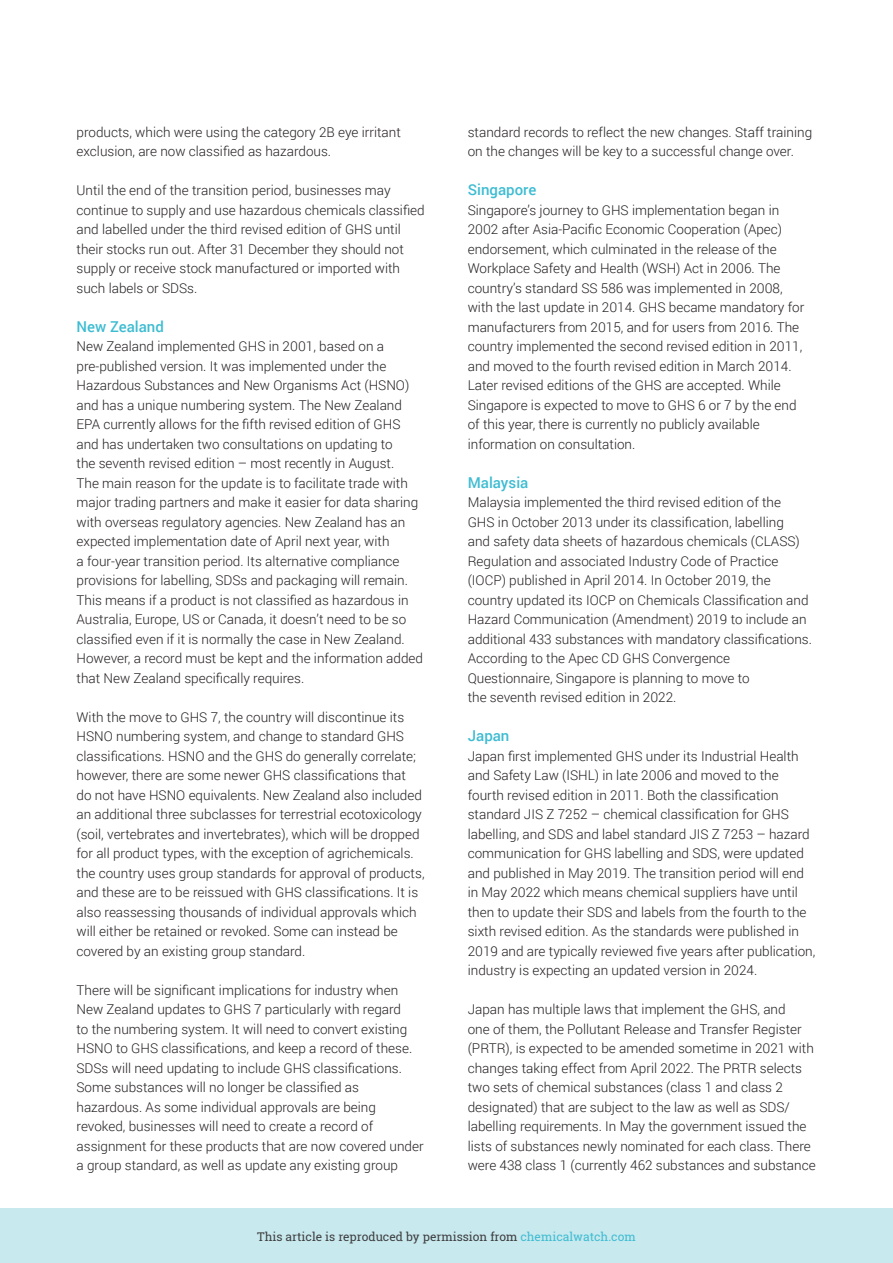
<style>
.page{position:relative;width:893px;height:1263px;background:#fff}
.page>*{position:absolute;margin:0;border:0;box-sizing:border-box;transform-origin:0 0}
.t1{font:500 15px "Roboto";color:#3ebcd2}
.t2{font:300 13.5px/19.5px "Roboto";color:#231f20}
.Box{font:12px "Roboto Slab";color:#3e3e3f}
.s1{color:#3ebcd2}
</style>
<div class="page">
<div style="left:0;top:1209px;width:893px;height:54px;background:#c8e9ee"></div>
<p class="t2" style="left:77px;top:122px;width:326px">products, which were using the category 2B eye irritant exclusion, are now classified as hazardous.</p>
<p class="t2" style="left:77px;top:180px;width:350px">Until the end of the transition period, businesses may continue to supply and use hazardous chemicals classified and labelled under the third revised edition of GHS until their stocks run out. After 31 December they should not supply or receive stock manufactured or imported with such labels or SDSs.</p>
<p class="t1" style="left:77px;top:316px;width:89px">New Zealand</p>
<p class="t2" style="left:77px;top:336px;width:348px">New Zealand implemented GHS in 2001, based on a pre-published version. It was implemented under the Hazardous Substances and New Organisms Act (HSNO) and has a unique numbering system. The New Zealand EPA currently allows for the fifth revised edition of GHS and has undertaken two consultations on updating to<br>the seventh revised edition – most recently in August.<br>The main reason for the update is to facilitate trade with major trading partners and make it easier for data sharing with overseas regulatory agencies. New Zealand has an expected implementation date of April next year, with<br>a four-year transition period. Its alternative compliance provisions for labelling, SDSs and packaging will remain.<br>This means if a product is not classified as hazardous in Australia, Europe, US or Canada, it doesn’t need to be so classified even if it is normally the case in New Zealand.<br>However, a record must be kept and the information added that New Zealand specifically requires.</p>
<p class="t2" style="left:77px;top:707px;width:350px">With the move to GHS 7, the country will discontinue its HSNO numbering system, and change to standard GHS classifications. HSNO and the GHS do generally correlate; however, there are some newer GHS classifications that<br>do not have HSNO equivalents. New Zealand also included an additional three subclasses for terrestrial ecotoxicology (soil, vertebrates and invertebrates), which will be dropped for all product types, with the exception of agrichemicals. the country uses group standards for approval of products, and these are to be reissued with GHS classifications. It is also reassessing thousands of individual approvals which will either be retained or revoked. Some can instead be covered by an existing group standard.</p>
<p class="t2" style="left:77px;top:980px;width:349px">There will be significant implications for industry when New Zealand updates to GHS 7 particularly with regard<br>to the numbering system. It will need to convert existing HSNO to GHS classifications, and keep a record of these.<br>SDSs will need updating to include GHS classifications.<br>Some substances will no longer be classified as hazardous. As some individual approvals are being revoked, businesses will need to create a record of assignment for these products that are now covered under a group standard, as well as update any existing group</p>
<p class="t2" style="left:468px;top:122px;width:346px">standard records to reflect the new changes. Staff training on the changes will be key to a successful change over.</p>
<p class="t1" style="left:468px;top:179px;width:70px">Singapore</p>
<p class="t2" style="left:468px;top:200px;width:338px">Singapore’s journey to GHS implementation began in 2002 after Asia-Pacific Economic Cooperation (Apec) endorsement, which culminated in the release of the Workplace Safety and Health (WSH) Act in 2006. The country’s standard SS 586 was implemented in 2008, with the last update in 2014. GHS became mandatory for manufacturers from 2015, and for users from 2016. The country implemented the second revised edition in 2011, and moved to the fourth revised edition in March 2014.<br>Later revised editions of the GHS are accepted. While Singapore is expected to move to GHS 6 or 7 by the end of this year, there is currently no publicly available information on consultation.</p>
<p class="t1" style="left:468px;top:472px;width:62px">Malaysia</p>
<p class="t2" style="left:468px;top:492px;width:346px">Malaysia implemented the third revised edition of the<br>GHS in October 2013 under its classification, labelling<br>and safety data sheets of hazardous chemicals (CLASS)<br>Regulation and associated Industry Code of Practice (IOCP) published in April 2014. In October 2019, the country updated its IOCP on Chemicals Classification and Hazard Communication (Amendment) 2019 to include an additional 433 substances with mandatory classifications.<br>According to the Apec CD GHS Convergence Questionnaire, Singapore is planning to move to<br>the seventh revised edition in 2022.</p>
<p class="t1" style="left:468px;top:725px;width:43px">Japan</p>
<p class="t2" style="left:468px;top:746px;width:349px">Japan first implemented GHS under its Industrial Health and Safety Law (ISHL) in late 2006 and moved to the fourth revised edition in 2011. Both the classification standard JIS Z 7252 – chemical classification for GHS labelling, and SDS and label standard JIS Z 7253 – hazard communication for GHS labelling and SDS, were updated and published in May 2019. The transition period will end in May 2022 which means chemical suppliers have until then to update their SDS and labels from the fourth to the sixth revised edition. As the standards were published in 2019 and are typically reviewed five years after publication, industry is expecting an updated version in 2024.</p>
<p class="t2" style="left:468px;top:999px;width:349px">Japan has multiple laws that implement the GHS, and<br>one of them, the Pollutant Release and Transfer Register (PRTR), is expected to be amended sometime in 2021 with changes taking effect from April 2022. The PRTR selects two sets of chemical substances (class 1 and class 2 designated) that are subject to the law as well as SDS/ labelling requirements. In May the government issued the lists of substances newly nominated for each class. There were 438 class 1 (currently 462 substances and substance</p>
<p class="Box" style="left:257px;top:1228px;width:380px">This article is reproduced by permission from <span class="s1">chemicalwatch.com</span></p>
</div>
